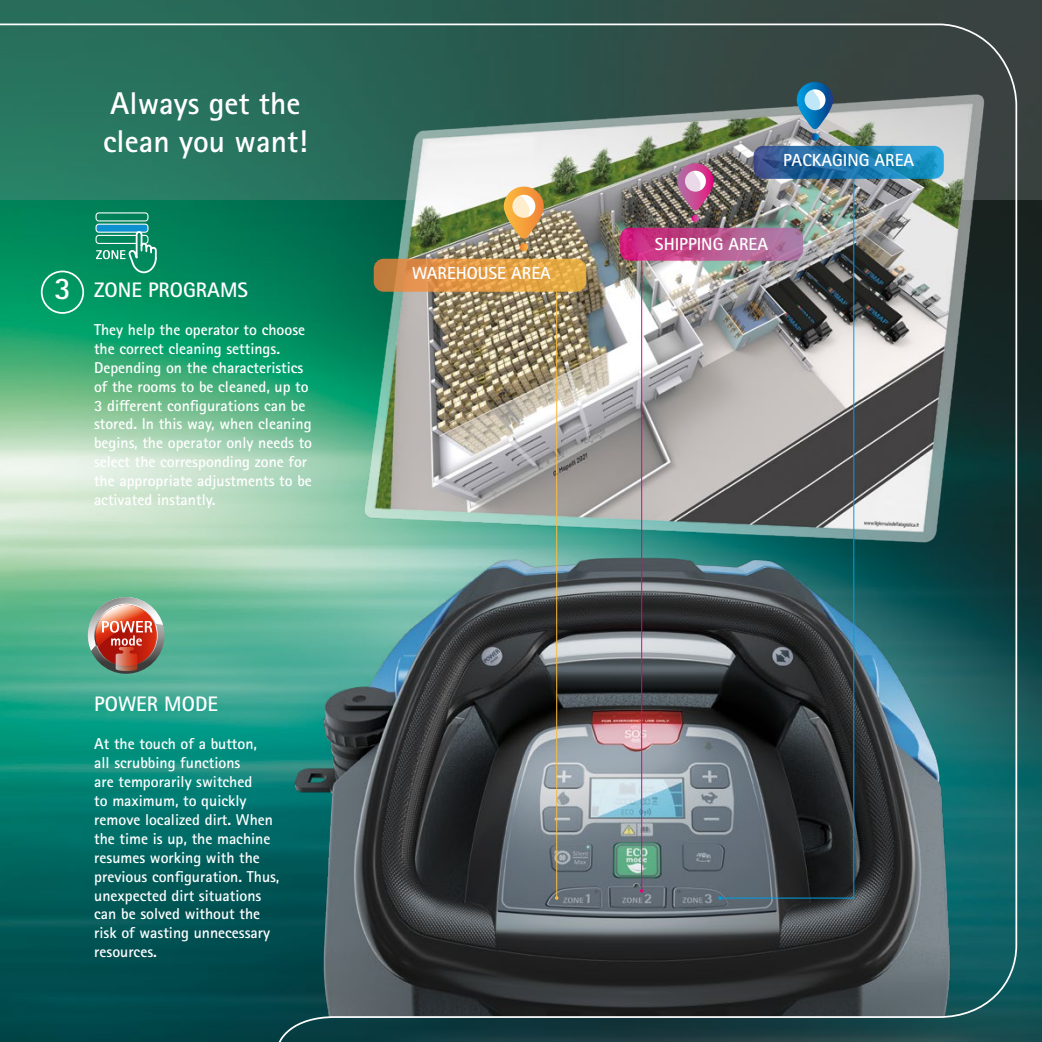
<style>
.page{position:relative;width:1042px;height:1042px;background:#fff}
.page>*{position:absolute;margin:0;border:0;box-sizing:border-box;transform-origin:0 0}
.t1{font:700 31.5px/37.8px "Rotis Sans Serif Pro";color:#fff}
.t2{font:700 21px "Rotis Sans Serif Pro";color:#fff}
.t3{font:700 17.5px "Rotis Sans Serif Pro";color:#fff}
.t4{font:700 15.75px/18.9px "Rotis Sans Serif Pro";color:#fff}
</style>
<div class="page">
<img style="left:0;top:0;width:1042px;height:1042px">
<img style="left:332px;top:44px;width:670px;height:530px">
<svg style="left:753px;top:146px;width:191px;height:33px;background:#2377ad"></svg>
<svg style="left:620px;top:228px;width:183px;height:33px;background:#c33b83"></svg>
<svg style="left:374px;top:259px;width:212px;height:33px;background:#df9a46"></svg>
<svg style="left:797px;top:82px;width:36px;height:59px;background:#6194b3"></svg>
<svg style="left:677px;top:163px;width:36px;height:59px;background:#ab6f8e"></svg>
<svg style="left:504px;top:187px;width:40px;height:64px;background:#d2aa6f"></svg>
<hr style="left:641px;top:261px;width:1px;height:630px;background:#e6007d">
<hr style="left:556px;top:292px;width:1px;height:606px;background:#fbbc3d">
<img style="left:719px;top:178px;width:135px;height:721px">
<svg style="left:718px;top:896px;width:4px;height:4px"></svg>
<div style="left:96px;top:224px;width:52px;height:8px;background:#0d90d0;border-radius:3px"></div>
<div style="left:96px;top:224px;width:52px;height:9px;border:1px solid #fff;border-radius:3px"></div>
<div style="left:96px;top:212px;width:52px;height:9px;border:1px solid #fff;border-radius:3px"></div>
<svg style="left:95px;top:230px;width:62px;height:43px;background:#34a080"></svg>
<img style="left:88px;top:597px;width:75px;height:74px">
<div style="left:41px;top:271px;width:43px;height:43px;border:2px solid #fff;border-radius:50%"></div>
<h1 class="t1" style="left:103px;top:84px;width:206px">Always get the clean you want!</h1>
<h1 class="t1" style="left:54px;top:269px;width:18px">3</h1>
<h2 class="t2" style="left:94px;top:277px;width:155px">ZONE PROGRAMS</h2>
<p class="t4" style="left:94px;top:320px;width:220px">They help the operator to choose the correct cleaning settings.<br>Depending on the characteristics of the rooms to be cleaned, up to<br>3 different configurations can be stored. In this way, when cleaning begins, the operator only needs to select the corresponding zone for the appropriate adjustments to be activated instantly.</p>
<h2 class="t2" style="left:94px;top:691px;width:125px">POWER MODE</h2>
<p class="t4" style="left:94px;top:734px;width:186px">At the touch of a button,<br>all scrubbing functions<br>are temporarily switched<br>to maximum, to quickly remove localized dirt. When the time is up, the machine resumes working with the previous configuration. Thus, unexpected dirt situations can be solved without the risk of wasting unnecessary resources.</p>
<p class="t3" style="left:412px;top:262px;width:140px">WAREHOUSE AREA</p>
<p class="t3" style="left:783px;top:149px;width:132px">PACKAGING AREA</p>
<p class="t3" style="left:655px;top:233px;width:115px">SHIPPING AREA</p>
</div>
